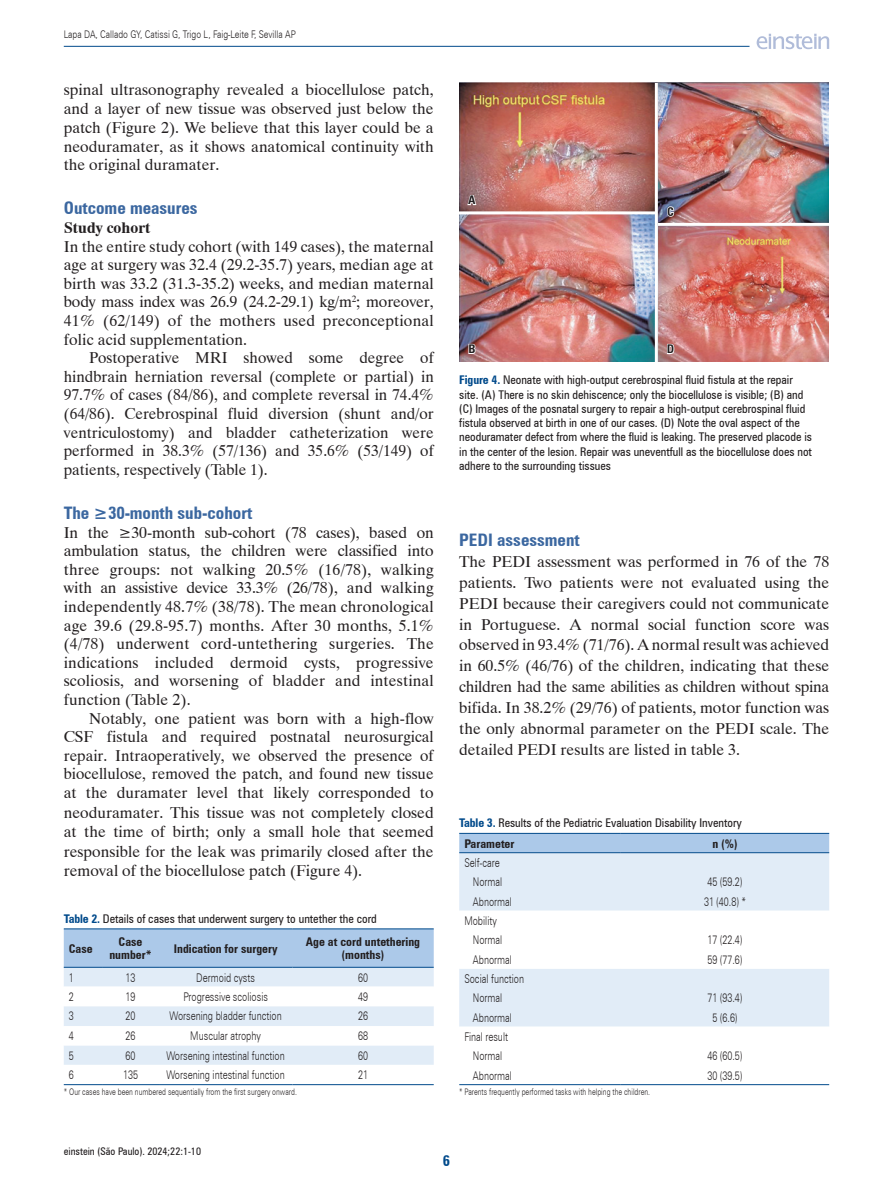
<style>
.page{position:relative;width:893px;height:1191px;background:#fff}
.page>*{position:absolute;margin:0;border:0;box-sizing:border-box;transform-origin:0 0}
.t1{font:700 condensed 17.25px "Zurich BT";color:#3b67a0}
.t2{font:15.75px/18.6px "Dutch 801 BT";color:#231f20;text-align:justify}
.t3{font:700 15.75px "Dutch 801 BT";color:#231f20}
.t4{font:700 condensed 15px "Zurich BT";color:#004a8b}
.t5{font:condensed 12px/14.2px "Zurich BT";color:#231f20}
.t6{font:300 12px/19.4px "Zurich BT";color:#231f20;scale:.75 1}
.t7{font:700 condensed 12px/13.5px "Zurich BT";color:#231f20;text-align:center}
.t8{font:300 10.5px "Zurich BT";color:#231f20;scale:.8 1}
.t9{font:condensed 10.5px "Zurich BT";color:#231f20}
.t10{font:300 9px "Zurich BT";color:#231f20;scale:.75 1}
.s1{font-weight:700;color:#004a8b}
.s2{font-weight:700}
</style>
<div class="page">
<svg style="left:757px;top:34px;width:72px;height:15px"></svg>
<hr style="left:64px;top:46px;width:685px;height:1px;background:#004a8b">
<svg style="left:64px;top:929px;width:370px;height:135px"></svg>
<hr style="left:64px;top:928px;width:38px;height:1px;background:#004a8b">
<hr style="left:102px;top:928px;width:57px;height:1px;background:#004a8b">
<hr style="left:159px;top:928px;width:133px;height:1px;background:#004a8b">
<hr style="left:292px;top:928px;width:142px;height:1px;background:#004a8b">
<hr style="left:64px;top:967px;width:38px;height:1px;background:#004a8b">
<hr style="left:102px;top:967px;width:57px;height:1px;background:#004a8b">
<hr style="left:159px;top:967px;width:133px;height:1px;background:#004a8b">
<hr style="left:292px;top:967px;width:142px;height:1px;background:#004a8b">
<hr style="left:64px;top:1084px;width:38px;height:1px;background:#004a8b">
<hr style="left:102px;top:1084px;width:57px;height:1px;background:#004a8b">
<hr style="left:159px;top:1084px;width:133px;height:1px;background:#004a8b">
<hr style="left:292px;top:1084px;width:142px;height:1px;background:#004a8b">
<div style="left:459px;top:834px;width:370px;height:18px;background:#acc9e9"></div>
<div style="left:459px;top:853px;width:370px;height:57px;background:#e1ecf7"></div>
<svg style="left:459px;top:910px;width:370px;height:117px"></svg>
<hr style="left:459px;top:833px;width:162px;height:1px;background:#004a8b">
<hr style="left:621px;top:833px;width:208px;height:1px;background:#004a8b">
<hr style="left:459px;top:852px;width:162px;height:1px;background:#004a8b">
<hr style="left:621px;top:852px;width:208px;height:1px;background:#004a8b">
<hr style="left:459px;top:1084px;width:162px;height:1px;background:#004a8b">
<hr style="left:621px;top:1084px;width:208px;height:1px;background:#004a8b">
<img style="left:459px;top:83px;width:369px;height:278px">
<hr style="left:655px;top:83px;width:3px;height:280px;background:#fff">
<hr style="left:457px;top:211px;width:199px;height:3px;background:#fff">
<hr style="left:658px;top:223px;width:176px;height:3px;background:#fff">
<svg style="left:466px;top:194px;width:11px;height:12px"></svg>
<svg style="left:666px;top:205px;width:9px;height:13px"></svg>
<svg style="left:666px;top:343px;width:9px;height:12px"></svg>
<svg style="left:462px;top:343px;width:15px;height:12px"></svg>
<p class="t8" style="left:64px;top:28px;width:292px">Lapa DA, Callado GY, Catissi G, Trigo L, Faig-Leite F, Sevilla AP</p>
<p class="t2" style="left:64px;top:80px;width:371px">spinal ultrasonography revealed a biocellulose patch, and a layer of new tissue was observed just below the patch (Figure 2). We believe that this layer could be a neoduramater, as it shows anatomical continuity with the original duramater.</p>
<p class="t1" style="left:64px;top:198px;width:135px">Outcome measures</p>
<p class="t3" style="left:64px;top:218px;width:88px">Study cohort</p>
<p class="t2" style="left:64px;top:237px;width:371px">In the entire study cohort (with 149 cases), the maternal age at surgery was 32.4 (29.2-35.7) years, median age at birth was 33.2 (31.3-35.2) weeks, and median maternal body mass index was 26.9 (24.2-29.1) kg/m<sup>2</sup>; moreover, 41% (62/149) of the mothers used preconceptional folic acid supplementation.</p>
<p class="t2" style="left:64px;top:348px;width:371px;text-indent:26px">Postoperative MRI showed some degree of hindbrain herniation reversal (complete or partial) in 97.7% of cases (84/86), and complete reversal in 74.4% (64/86). Cerebrospinal fluid diversion (shunt and/or ventriculostomy) and bladder catheterization were performed in 38.3% (57/136) and 35.6% (53/149) of patients, respectively (Table 1).</p>
<p class="t1" style="left:64px;top:502px;width:190px">The ≥30-month sub-cohort</p>
<p class="t2" style="left:64px;top:523px;width:371px">In the ≥30-month sub-cohort (78 cases), based on ambulation status, the children were classified into three groups: not walking 20.5% (16/78), walking with an assistive device 33.3% (26/78), and walking independently 48.7% (38/78). The mean chronological age 39.6 (29.8-95.7) months. After 30 months, 5.1% (4/78) underwent cord-untethering surgeries. The indications included dermoid cysts, progressive scoliosis, and worsening of bladder and intestinal function (Table 2).</p>
<p class="t2" style="left:64px;top:708px;width:371px;line-height:19px;text-indent:26px">Notably, one patient was born with a high-flow CSF fistula and required postnatal neurosurgical repair. Intraoperatively, we observed the presence of biocellulose, removed the patch, and found new tissue at the duramater level that likely corresponded to neoduramater. This tissue was not completely closed at the time of birth; only a small hole that seemed responsible for the leak was primarily closed after the removal of the biocellulose patch (Figure 4).</p>
<p class="t5" style="left:64px;top:911px;width:314px"><span class="s1">Table 2.</span> Details of cases that underwent surgery to untether the cord</p>
<p class="t7" style="left:69px;top:941px;width:25px">Case</p>
<p class="t7" style="left:109px;top:934px;width:44px">Case number*</p>
<p class="t7" style="left:174px;top:941px;width:105px">Indication for surgery</p>
<p class="t7" style="left:306px;top:934px;width:116px">Age at cord untethering (months)</p>
<p class="t6" style="left:69px;top:967px;width:8px">1</p>
<p class="t6" style="left:126px;top:967px;width:15px">13</p>
<p class="t6" style="left:196px;top:967px;width:80px">Dermoid cysts</p>
<p class="t6" style="left:358px;top:967px;width:15px">60</p>
<p class="t6" style="left:69px;top:986px;width:8px">2</p>
<p class="t6" style="left:126px;top:986px;width:15px">19</p>
<p class="t6" style="left:183px;top:986px;width:114px">Progressive scoliosis</p>
<p class="t6" style="left:358px;top:986px;width:15px">49</p>
<p class="t6" style="left:69px;top:1006px;width:8px">3</p>
<p class="t6" style="left:126px;top:1006px;width:15px">20</p>
<p class="t6" style="left:169px;top:1006px;width:151px">Worsening bladder function</p>
<p class="t6" style="left:358px;top:1006px;width:15px">26</p>
<p class="t6" style="left:69px;top:1026px;width:8px">4</p>
<p class="t6" style="left:126px;top:1026px;width:15px">26</p>
<p class="t6" style="left:190px;top:1026px;width:96px">Muscular atrophy</p>
<p class="t6" style="left:358px;top:1026px;width:15px">68</p>
<p class="t6" style="left:69px;top:1045px;width:8px">5</p>
<p class="t6" style="left:126px;top:1045px;width:15px">60</p>
<p class="t6" style="left:166px;top:1045px;width:159px">Worsening intestinal function</p>
<p class="t6" style="left:358px;top:1045px;width:15px">60</p>
<p class="t6" style="left:69px;top:1065px;width:8px">6</p>
<p class="t6" style="left:123px;top:1065px;width:21px">135</p>
<p class="t6" style="left:166px;top:1065px;width:159px">Worsening intestinal function</p>
<p class="t6" style="left:358px;top:1065px;width:15px">21</p>
<p class="t10" style="left:64px;top:1086px;width:312px">* Our cases have been numbered sequentially from the first surgery onward.</p>
<p class="t7" style="left:468px;top:193px;width:9px">A</p>
<p class="t7" style="left:667px;top:205px;width:8px">C</p>
<p class="t7" style="left:468px;top:342px;width:9px">B</p>
<p class="t7" style="left:667px;top:342px;width:9px">D</p>
<p class="t5" style="left:459px;top:373px;width:354px"><span class="s1">Figure 4.</span> Neonate with high-output cerebrospinal fluid fistula at the repair site. (A) There is no skin dehiscence; only the biocellulose is visible; (B) and (C) Images of the posnatal surgery to repair a high-output cerebrospinal fluid fistula observed at birth in one of our cases. (D) Note the oval aspect of the neoduramater defect from where the fluid is leaking. The preserved placode is in the center of the lesion. Repair was uneventfull as the biocellulose does not adhere to the surrounding tissues</p>
<p class="t1" style="left:459px;top:529px;width:122px">PEDI assessment</p>
<p class="t2" style="left:459px;top:551px;width:371px;line-height:20.9px">The PEDI assessment was performed in 76 of the 78 patients. Two patients were not evaluated using the PEDI because their caregivers could not communicate in Portuguese. A normal social function score was observed in 93.4% (71/76). A normal result was achieved in 60.5% (46/76) of the children, indicating that these children had the same abilities as children without spina bifida. In 38.2% (29/76) of patients, motor function was the only abnormal parameter on the PEDI scale. The detailed PEDI results are listed in table 3.</p>
<p class="t5" style="left:464px;top:812px;width:279px;line-height:20.5px;text-indent:-5px"><span class="s1">Table 3.</span> Results of the Pediatric Evaluation Disability Inventory<br><span class="s2">Parameter</span></p>
<p class="t7" style="left:712px;top:836px;width:27px">n (%)</p>
<p class="t6" style="left:464px;top:853px;width:52px;text-align:right">Self-care<br>Normal</p>
<p class="t6" style="left:708px;top:872px;width:48px">45 (59.2)</p>
<p class="t6" style="left:473px;top:891px;width:54px">Abnormal</p>
<p class="t6" style="left:704px;top:891px;width:57px">31 (40.8) *</p>
<p class="t6" style="left:473px;top:911px;width:41px;text-indent:-9px">Mobility<br>Normal</p>
<p class="t6" style="left:708px;top:930px;width:48px">17 (22.4)</p>
<p class="t6" style="left:473px;top:949px;width:54px">Abnormal</p>
<p class="t6" style="left:708px;top:949px;width:48px">59 (77.6)</p>
<p class="t6" style="left:473px;top:968px;width:70px;text-indent:-9px">Social function<br>Normal</p>
<p class="t6" style="left:708px;top:988px;width:48px">71 (93.4)</p>
<p class="t6" style="left:473px;top:1007px;width:54px">Abnormal</p>
<p class="t6" style="left:713px;top:1007px;width:35px">5 (6.6)</p>
<p class="t6" style="left:464px;top:1026px;width:60px;text-align:center">Final result<br>Normal</p>
<p class="t6" style="left:708px;top:1046px;width:48px">46 (60.5)</p>
<p class="t6" style="left:473px;top:1065px;width:54px">Abnormal</p>
<p class="t6" style="left:708px;top:1065px;width:48px">30 (39.5)</p>
<p class="t10" style="left:459px;top:1086px;width:256px">* Parents frequently performed tasks with helping the children.</p>
<p class="t9" style="left:64px;top:1144px;width:139px">einstein (São Paulo). 2024;22:1-10</p>
<p class="t4" style="left:443px;top:1151px;width:9px">6</p>
</div>
